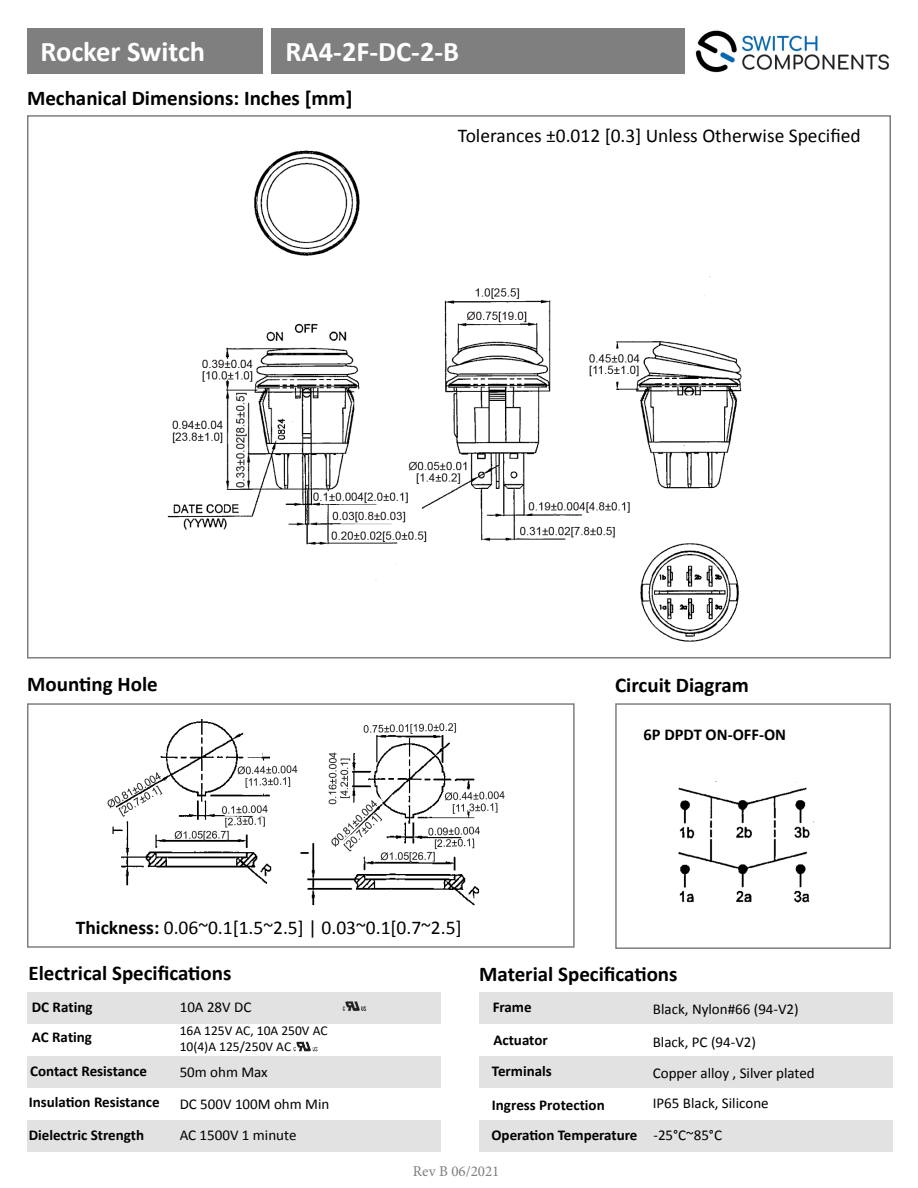
<style>
.page{position:relative;width:918px;height:1188px;background:#fff}
.page>*{position:absolute;margin:0;border:0;box-sizing:border-box;transform-origin:0 0}
.t1{font:700 28.5px "Calibri";color:#fff}
.t2{font:700 21px "Calibri";color:#000}
.t3{font:19.5px "Calibri";color:#000}
.t4{font:700 16.5px "Calibri";color:#000}
.t5{font:15px "Calibri";color:#000}
.t6{font:700 15px "Calibri";color:#000}
.t7{font:15px "Minion Pro";color:#7f7f7f}
.t8{font:13.5px/16.2px "Calibri";color:#000}
.s1{font-weight:700}
</style>
<div class="page">
<img style="left:695px;top:30px;width:194px;height:43px">
<div style="left:27px;top:29px;width:236px;height:45px;background:#7f7f7f"></div>
<div style="left:27px;top:703px;width:548px;height:245px;border:2px solid #7f7f7f"></div>
<div style="left:615px;top:703px;width:276px;height:246px;border:2px solid #7f7f7f"></div>
<div style="left:271px;top:28px;width:414px;height:46px;background:#7f7f7f"></div>
<div style="left:27px;top:992px;width:414px;height:31px;background:#e2e2e2"></div>
<div style="left:479px;top:992px;width:414px;height:31px;background:#e2e2e2"></div>
<div style="left:27px;top:1056px;width:414px;height:32px;background:#e2e2e2"></div>
<div style="left:479px;top:1056px;width:414px;height:32px;background:#e2e2e2"></div>
<div style="left:27px;top:1120px;width:414px;height:32px;background:#e2e2e2"></div>
<div style="left:479px;top:1120px;width:414px;height:32px;background:#e2e2e2"></div>
<img style="left:342px;top:1001px;width:25px;height:10px">
<img style="left:107px;top:720px;width:398px;height:186px">
<img style="left:678px;top:782px;width:136px;height:121px">
<img style="left:167px;top:150px;width:575px;height:492px">
<img style="left:284px;top:1023px;width:38px;height:29px">
<p class="t1" style="left:40px;top:31px;width:166px">Rocker Switch</p>
<p class="t1" style="left:286px;top:31px;width:175px">RA4-2F-DC-2-B</p>
<p class="t2" style="left:27px;top:83px;width:327px">Mechanical Dimensions: Inches [mm]</p>
<p class="t3" style="left:458px;top:124px;width:404px">Tolerances ±0.012 [0.3] Unless Otherwise Specified</p>
<p class="t2" style="left:27px;top:669px;width:132px">Mounting Hole</p>
<p class="t2" style="left:615px;top:671px;width:135px">Circuit Diagram</p>
<p class="t4" style="left:644px;top:722px;width:144px">6P DPDT ON-OFF-ON</p>
<p class="t3" style="left:76px;top:915px;width:387px"><span class="s1">Thickness:</span> 0.06~0.1[1.5~2.5] | 0.03~0.1[0.7~2.5]</p>
<p class="t2" style="left:28px;top:958px;width:205px">Electrical Specifications</p>
<p class="t2" style="left:479px;top:959px;width:200px">Material Specifications</p>
<p class="t6" style="left:32px;top:996px;width:62px">DC Rating</p>
<p class="t6" style="left:493px;top:996px;width:41px">Frame</p>
<p class="t5" style="left:180px;top:998px;width:73px">10A 28V DC</p>
<p class="t5" style="left:653px;top:1000px;width:147px">Black, Nylon#66 (94-V2)</p>
<p class="t6" style="left:32px;top:1026px;width:62px">AC Rating</p>
<p class="t8" style="left:180px;top:1022px;width:150px">16A 125V AC, 10A 250V AC<br>10(4)A 125/250V AC</p>
<p class="t6" style="left:493px;top:1029px;width:56px">Actuator</p>
<p class="t5" style="left:653px;top:1033px;width:105px">Black, PC (94-V2)</p>
<p class="t6" style="left:30px;top:1061px;width:118px">Contact Resistance</p>
<p class="t5" style="left:180px;top:1062px;width:90px">50m ohm Max</p>
<p class="t6" style="left:492px;top:1061px;width:62px">Terminals</p>
<p class="t5" style="left:653px;top:1064px;width:164px">Copper alloy , Silver plated</p>
<p class="t6" style="left:29px;top:1092px;width:132px">Insulation Resistance</p>
<p class="t5" style="left:180px;top:1095px;width:151px">DC 500V 100M ohm Min</p>
<p class="t6" style="left:492px;top:1094px;width:114px">Ingress Protection</p>
<p class="t5" style="left:653px;top:1094px;width:117px">IP65 Black, Silicone</p>
<p class="t6" style="left:29px;top:1124px;width:117px">Dielectric Strength</p>
<p class="t6" style="left:492px;top:1125px;width:148px">Operation Temperature</p>
<p class="t5" style="left:180px;top:1125px;width:118px">AC 1500V 1 minute</p>
<p class="t5" style="left:653px;top:1126px;width:70px">-25°C~85°C</p>
<p class="t7" style="left:413px;top:1162px;width:88px">Rev B 06/2021</p>
</div>
